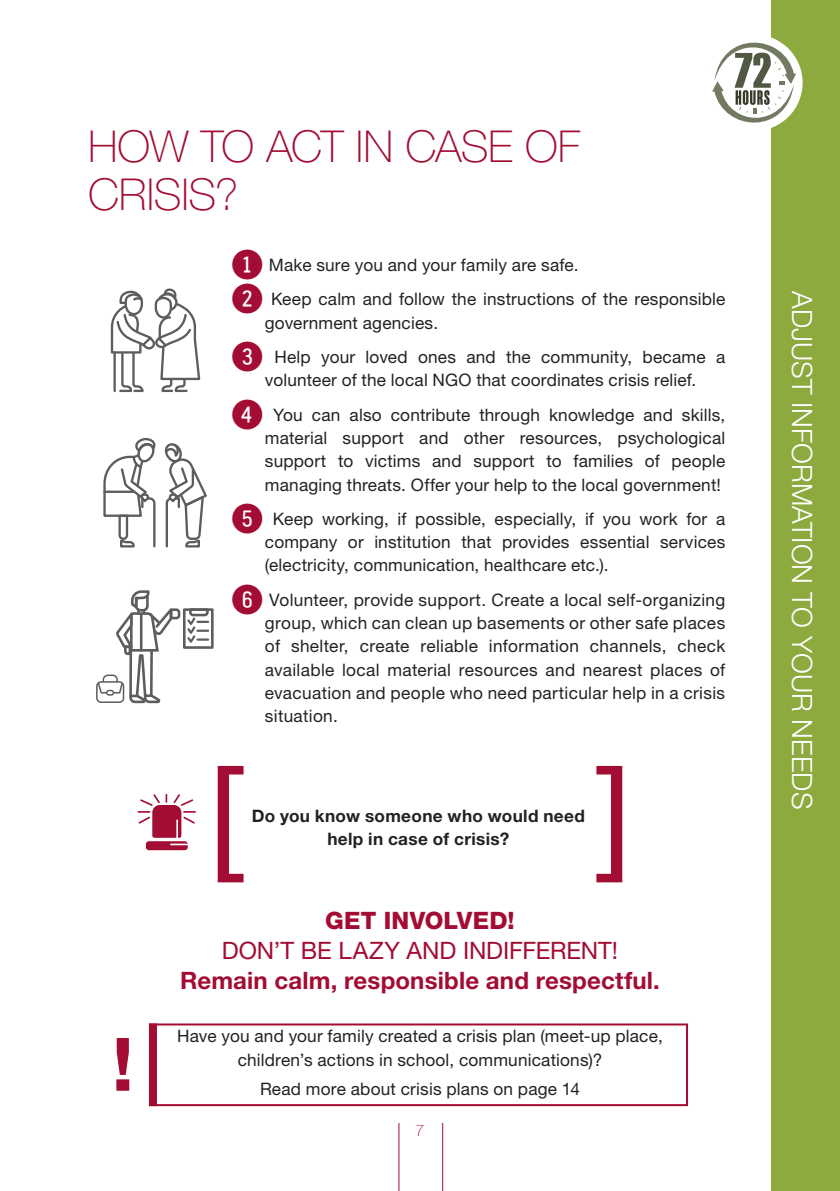
<style>
.page{position:relative;width:840px;height:1191px;background:#fff}
.page>*{position:absolute;margin:0;border:0;box-sizing:border-box;transform-origin:0 0}
.t1{font:condensed 129.6px "Helvetica Neue LT Pro";color:#a30c33;scale:1.11 1}
.t2{font:700 73.8px "Helvetica Neue LT Pro";color:#a30c33;scale:1.11 1}
.t3{font:100 44px/48px "Helvetica Neue LT Pro";letter-spacing:-.01em;color:#a30c33}
.t4{font:40px "Fyra Numeric Circle Closed";color:#a30c33}
.t5{font:300 28px "Helvetica Neue LT Pro";color:#fff}
.t6{font:700 24px "Helvetica Neue LT Pro";letter-spacing:.005em;color:#a30c33}
.t7{font:24px "Helvetica Neue LT Pro";letter-spacing:-.005em;color:#a30c33}
.t8{font:800 24px "Helvetica Neue LT Pro";letter-spacing:.01em;color:#a30c33}
.t9{font:17.2px/23.2px "Helvetica Neue LT Pro";letter-spacing:.01em;color:#222223}
.t10{font:700 17.2px "Helvetica Neue LT Pro";letter-spacing:.02em;color:#222223}
.t11{font:100 16px "Helvetica Neue LT Pro";color:#a30c33}
</style>
<div class="page">
<div style="left:771px;top:0;width:68px;height:1191px;background:#8caa3e"></div>
<hr style="left:442px;top:1123px;width:1px;height:68px;background:#a30c33">
<hr style="left:398px;top:1123px;width:1px;height:68px;background:#a30c33">
<div style="left:149px;top:1023px;width:8px;height:83px;background:#a30c33"></div>
<div style="left:148px;top:1023px;width:539px;height:83px;border:2px solid #a30c33"></div>
<div style="left:705px;top:35px;width:97px;height:96px;background:#fff;border-radius:50%"></div>
<svg style="left:712px;top:37px;width:83px;height:91px"></svg>
<svg style="left:110px;top:288px;width:91px;height:105px"></svg>
<svg style="left:164px;top:443px;width:43px;height:105px"></svg>
<svg style="left:103px;top:438px;width:53px;height:110px"></svg>
<div style="left:183px;top:608px;width:30px;height:41px;border:3px solid #5d5d60"></div>
<svg style="left:96px;top:590px;width:114px;height:114px"></svg>
<div style="left:146px;top:841px;width:42px;height:9px;background:#a30c33;border-radius:3px"></div>
<svg style="left:137px;top:794px;width:59px;height:51px"></svg>
<h3 class="t3" style="left:88px;top:122px;width:493px">HOW TO ACT IN CASE OF<br>CRISIS?</h3>
<h3 class="t4" style="left:231px;top:241px;width:35px">1</h3>
<p class="t9" style="left:269px;top:253px;width:311px">Make sure you and your family are safe.</p>
<h3 class="t4" style="left:231px;top:276px;width:35px">2</h3>
<p class="t9" style="left:265px;top:287px;width:461px;text-indent:6px">Keep calm and follow the instructions of the responsible government agencies.</p>
<h3 class="t4" style="left:231px;top:334px;width:35px">3</h3>
<p class="t9" style="left:265px;top:345px;width:461px;text-indent:10px">Help your loved ones and the community, became a volunteer of the local NGO that coordinates crisis relief.</p>
<h3 class="t4" style="left:231px;top:392px;width:35px">4</h3>
<p class="t9" style="left:265px;top:403px;width:461px;text-align:center">You can also contribute through knowledge and skills, material support and other resources, psychological support to victims and support to families of people managing threats. Offer your help to the local government!</p>
<h3 class="t4" style="left:231px;top:496px;width:35px">5</h3>
<p class="t9" style="left:265px;top:507px;width:461px;text-align:justify;text-indent:8px">Keep working, if possible, especially, if you work for a company or institution that provides essential services (electricity, communication, healthcare etc.).</p>
<h3 class="t4" style="left:231px;top:577px;width:35px">6</h3>
<p class="t9" style="left:265px;top:588px;width:461px;text-align:justify">Volunteer, provide support. Create a local self-organizing group, which can clean up basements or other safe places of shelter, create reliable information channels, check available local material resources and nearest places of evacuation and people who need particular help in a crisis situation.</p>
<h1 class="t1" style="left:206px;top:737px;width:35px">[</h1>
<p class="t10" style="left:251px;top:805px;width:334px">Do you know someone who would need</p>
<p class="t10" style="left:327px;top:828px;width:183px">help in case of crisis?</p>
<h2 class="t2" style="left:111px;top:1018px;width:22px">!</h2>
<h3 class="t8" style="left:325px;top:905px;width:191px">GET INVOLVED!</h3>
<h3 class="t7" style="left:222px;top:935px;width:397px">DON’T BE LAZY AND INDIFFERENT!</h3>
<h3 class="t6" style="left:180px;top:965px;width:481px">Remain calm, responsible and respectful.</h3>
<p class="t9" style="left:177px;top:1024px;width:487px;text-align:center">Have you and your family created a crisis plan (meet-up place, children’s actions in school, communications)?</p>
<p class="t9" style="left:260px;top:1076px;width:321px">Read more about crisis plans on page 14</p>
<p class="t11" style="left:415px;top:1120px;width:10px">7</p>
<h3 class="t5" style="left:818px;top:291px;width:519px;rotate:90deg">ADJUST INFORMATION TO YOUR NEEDS</h3>
</div>
